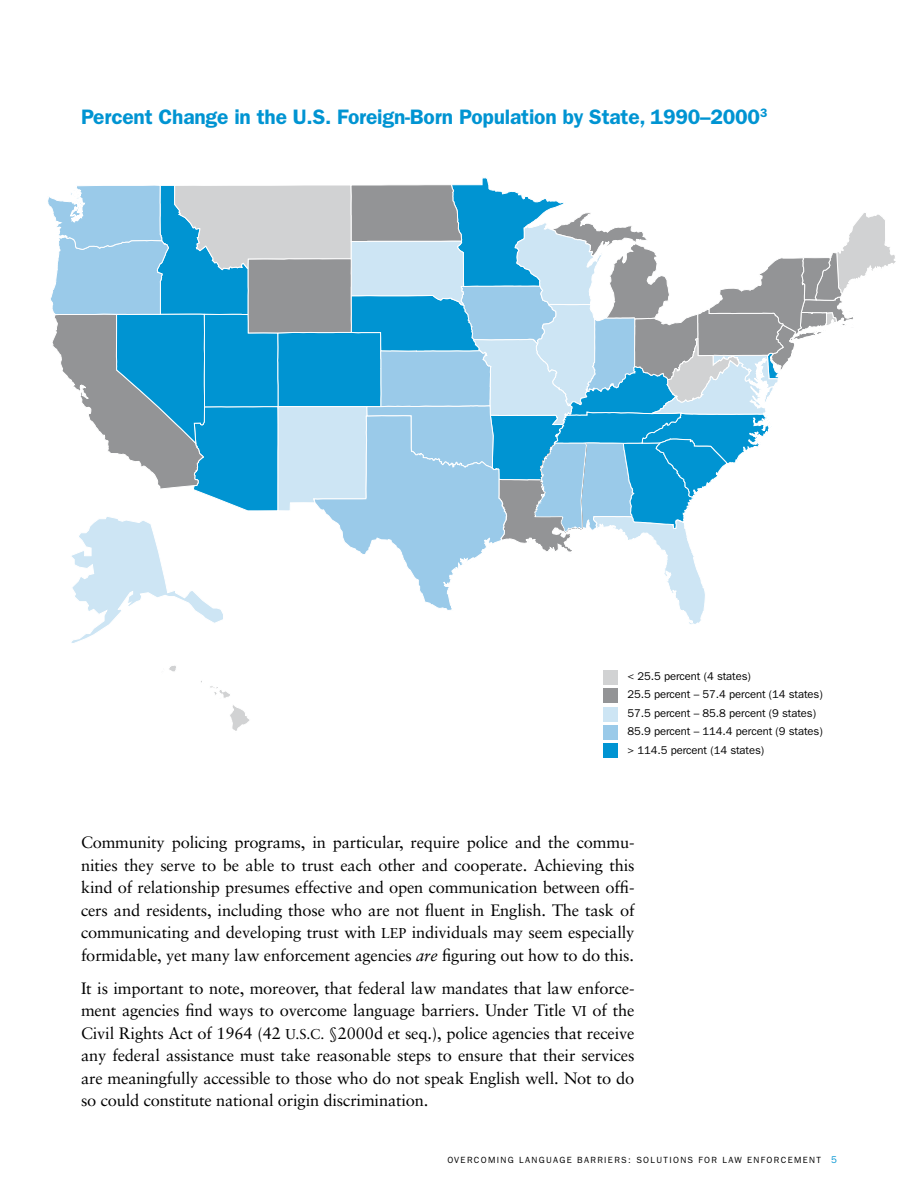
<style>
.page{position:relative;width:918px;height:1188px;background:#fff}
.page>*{position:absolute;margin:0;border:0;box-sizing:border-box;transform-origin:0 0}
.t1{font:600 21px "Franklin Gothic";letter-spacing:-.01em;color:#0094d2}
.t2{font:16.5px/22.5px "Sabon";letter-spacing:-.01em;color:#000;text-align:justify}
.t3{font:11.25px/18.6px "Franklin Gothic";letter-spacing:-.005em;color:#000}
.t4{font:9px "Franklin Gothic";letter-spacing:.15em;color:#000}
.s1{font-size:14.25px}
.s2{font-style:italic}
</style>
<div class="page">
<svg style="left:48px;top:177px;width:848px;height:466px"></svg>
<svg style="left:169px;top:665px;width:7px;height:7px"></svg>
<svg style="left:201px;top:681px;width:49px;height:50px"></svg>
<div style="left:603px;top:670px;width:14px;height:15px;background:#d1d2d3"></div>
<div style="left:603px;top:689px;width:14px;height:14px;background:#939496"></div>
<div style="left:603px;top:707px;width:14px;height:14px;background:#cde5f4"></div>
<div style="left:603px;top:725px;width:14px;height:14px;background:#9acae9"></div>
<div style="left:603px;top:744px;width:14px;height:14px;background:#0094d2"></div>
<p class="t1" style="left:81px;top:104px;width:688px">Percent Change in the U.S. Foreign-Born Population by State, 1990–2000<sup>3</sup></p>
<p class="t3" style="left:628px;top:667px;width:197px">&lt; 25 .5 percent (4 states)<br>25 .5 percent – 57.4 percent (14 states)<br>57.5 percent – 85.8 percent (9 states)<br>85.9 percent – 114 .4 percent (9 states) &gt; 114 .5 percent (14 states)</p>
<p class="t2" style="left:81px;top:831px;width:555px">Community policing programs, in particular, require police and the commu&shy;nities they serve to be able to trust each other and cooperate. Achieving this kind of relationship presumes effective and open communication between offi&shy;cers and residents, including those who are not fluent in English. The task of communicating and developing trust with <span class="s1">LEP</span> individuals may seem especially formidable, yet many law enforcement agencies <span class="s2">are</span> figuring out how to do this.</p>
<p class="t2" style="left:81px;top:976px;width:555px">It is important to note, moreover, that federal law mandates that law enforce&shy;ment agencies find ways to overcome language barriers. Under Title <span class="s1">VI</span> of the Civil Rights Act of 1964 (42 <span class="s1">U.S.C.</span> §2000d et seq.), police agencies that receive any federal assistance must take reasonable steps to ensure that their services are meaningfully accessible to those who do not speak English well. Not to do so could constitute national origin discrimination.</p>
<p class="t4" style="left:447px;top:1154px;width:375px">OVERCOMING LANGUAGE BARRIERS: SOLUTIONS FOR LAW ENFORCEMENT</p>
</div>
